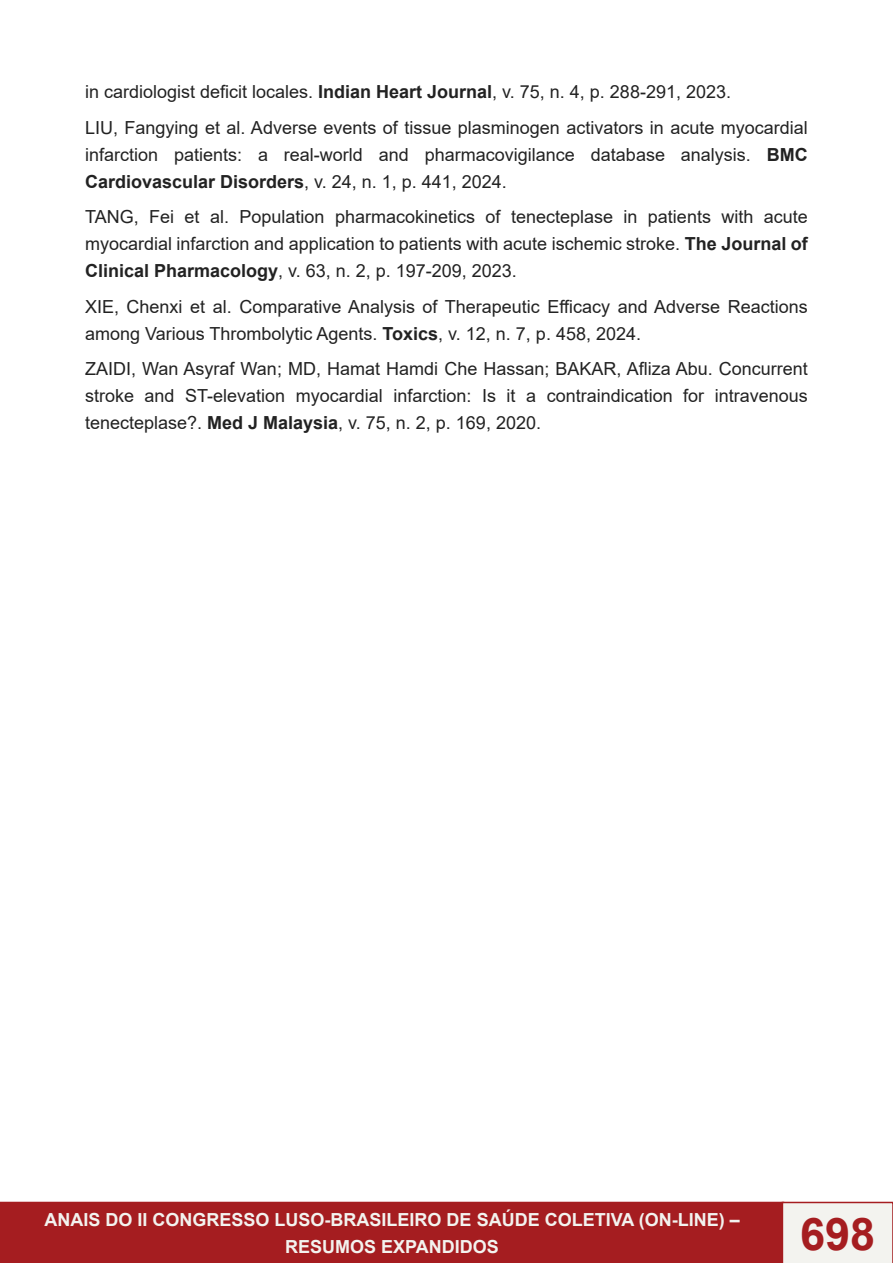
<style>
.page{position:relative;width:893px;height:1263px;background:#fff}
.page>*{position:absolute;margin:0;border:0;box-sizing:border-box;transform-origin:0 0}
.t1{font:700 45px "Arial";color:#a51d20}
.t2{font:18px/27px "Arial";color:#222;text-align:justify}
.t3{font:700 18px/27px "Arial";color:#f3f3ef;text-align:center}
.s1{font-weight:700}
</style>
<div class="page">
<div style="left:1px;top:1202px;width:782px;height:60px;background:#a51d20"></div>
<div style="left:0;top:1202px;width:784px;height:61px;border:2px solid #a51d20"></div>
<div style="left:782px;top:1202px;width:111px;height:61px;background:#f3f3ef"></div>
<p class="t2" style="left:85px;top:78px;width:647px">in cardiologist deficit locales. <span class="s1">Indian Heart Journal</span>, v. 75, n. 4, p. 288-291, 2023.</p>
<p class="t2" style="left:85px;top:114px;width:724px">LIU, Fangying et al. Adverse events of tissue plasminogen activators in acute myocardial infarction patients: a real-world and pharmacovigilance database analysis. <span class="s1">BMC Cardiovascular Disorders</span>, v. 24, n. 1, p. 441, 2024.</p>
<p class="t2" style="left:85px;top:203px;width:724px">TANG, Fei et al. Population pharmacokinetics of tenecteplase in patients with acute myocardial infarction and application to patients with acute ischemic stroke. <span class="s1">The Journal of Clinical Pharmacology</span>, v. 63, n. 2, p. 197-209, 2023.</p>
<p class="t2" style="left:85px;top:293px;width:724px">XIE, Chenxi et al. Comparative Analysis of Therapeutic Efficacy and Adverse Reactions among Various Thrombolytic Agents. <span class="s1">Toxics</span>, v. 12, n. 7, p. 458, 2024.</p>
<p class="t2" style="left:85px;top:355px;width:724px">ZAIDI, Wan Asyraf Wan; MD, Hamat Hamdi Che Hassan; BAKAR, Afliza Abu. Concurrent stroke and ST-elevation myocardial infarction: Is it a contraindication for intravenous tenecteplase?. <span class="s1">Med J Malaysia</span>, v. 75, n. 2, p. 169, 2020.</p>
<p class="t3" style="left:45px;top:1206px;width:697px">ANAIS DO II CONGRESSO LUSO-BRASILEIRO DE SAÚDE COLETIVA (ON-LINE) –<br>RESUMOS EXPANDIDOS</p>
<h1 class="t1" style="left:800px;top:1202px;width:77px">698</h1>
</div>
